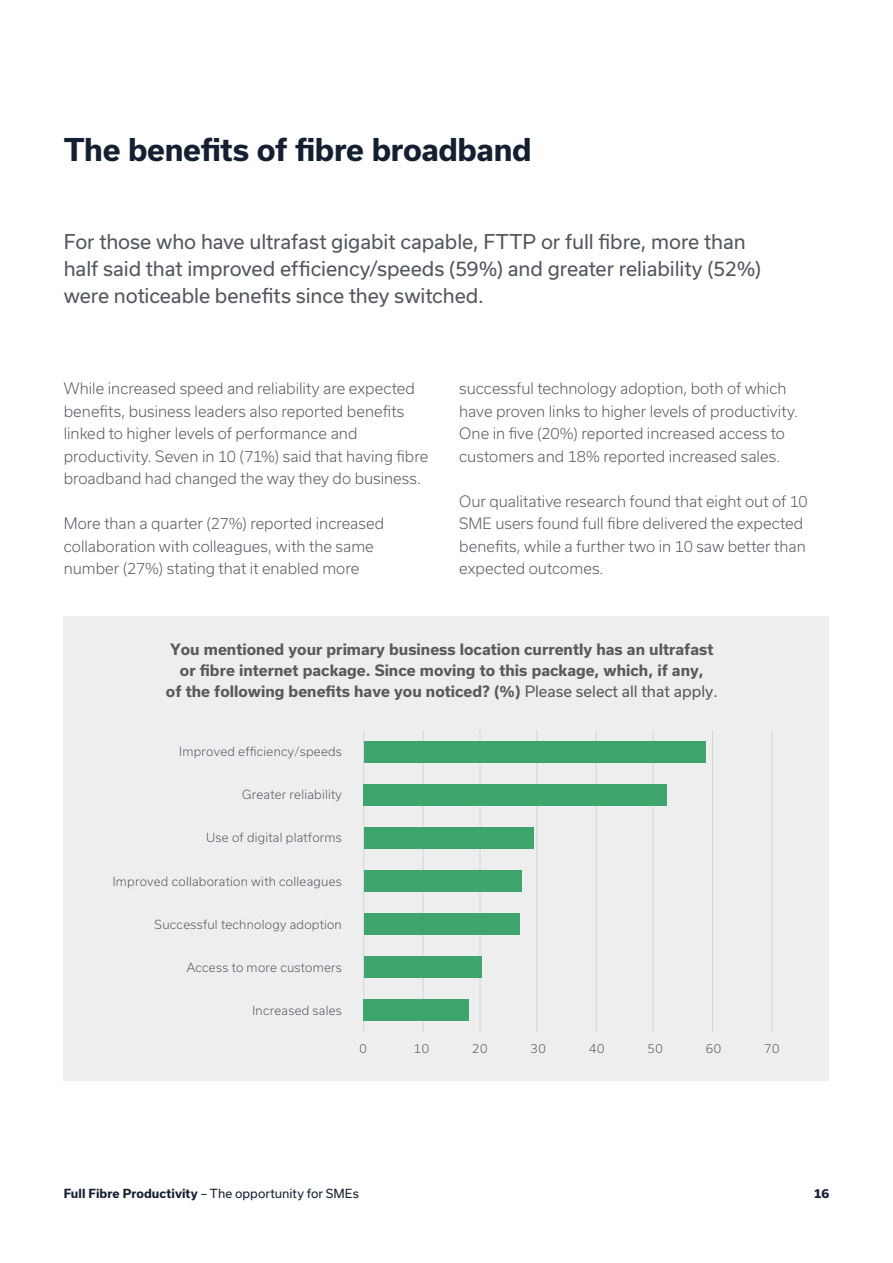
<style>
.page{position:relative;width:893px;height:1263px;background:#fff}
.page>*{position:absolute;margin:0;border:0;box-sizing:border-box;transform-origin:0 0}
.t1{font:700 30px "Usual";letter-spacing:-.015em;color:#142032}
.t2{font:19.5px/27px "Usual";letter-spacing:-.005em;color:#52575e}
.t3{font:300 15px/22.5px "Usual";color:#52575e}
.t4{font:700 15px/21px "Usual";color:#5a5a5a;text-align:center}
.t5{font:300 12px "Usual";letter-spacing:.02em;color:#52575e}
.t6{font:12px "Usual";letter-spacing:.005em;color:#142032}
.t7{font:800 12px "Usual";color:#142032}
.s1{font-weight:400}
.s2{font-weight:700}
</style>
<div class="page">
<div style="left:64px;top:617px;width:765px;height:464px;background:#eeeeef"></div>
<hr style="left:423px;top:730px;width:1px;height:302px;background:#d4d5d7">
<hr style="left:479px;top:730px;width:1px;height:302px;background:#d4d5d7">
<hr style="left:536px;top:730px;width:1px;height:302px;background:#d4d5d7">
<hr style="left:596px;top:730px;width:1px;height:302px;background:#d4d5d7">
<hr style="left:771px;top:730px;width:1px;height:302px;background:#d4d5d7">
<hr style="left:653px;top:730px;width:1px;height:302px;background:#d4d5d7">
<hr style="left:712px;top:730px;width:1px;height:302px;background:#d4d5d7">
<hr style="left:363px;top:730px;width:1px;height:302px;background:#d4d5d7">
<div style="left:364px;top:1000px;width:105px;height:21px;background:#3ea66c"></div>
<div style="left:364px;top:957px;width:117px;height:21px;background:#3ea66c"></div>
<div style="left:364px;top:914px;width:156px;height:21px;background:#3ea66c"></div>
<div style="left:364px;top:870px;width:157px;height:22px;background:#3ea66c"></div>
<div style="left:364px;top:827px;width:170px;height:22px;background:#3ea66c"></div>
<div style="left:364px;top:784px;width:303px;height:21px;background:#3ea66c"></div>
<div style="left:364px;top:741px;width:341px;height:21px;background:#3ea66c"></div>
<h1 class="t1" style="left:64px;top:132px;width:469px">The benefits of fibre broadband</h1>
<h2 class="t2" style="left:64px;top:228px;width:699px">For those who have ultrafast gigabit capable, FTTP or full fibre, more than half said that improved efficiency/speeds (59%) and greater reliability (52%) were noticeable benefits since they switched.</h2>
<p class="t3" style="left:64px;top:377px;width:366px">While increased speed and reliability are expected benefits, business leaders also reported benefits linked to higher levels of performance and productivity. Seven in 10 (71%) said that having fibre broadband had changed the way they do business.</p>
<p class="t3" style="left:64px;top:512px;width:322px">More than a quarter (27%) reported increased collaboration with colleagues, with the same number (27%) stating that it enabled more</p>
<p class="t3" style="left:459px;top:377px;width:340px">successful technology adoption, both of which have proven links to higher levels of productivity.<br>One in five (20%) reported increased access to customers and 18% reported increased sales.</p>
<p class="t3" style="left:459px;top:490px;width:350px">Our qualitative research found that eight out of 10<br>SME users found full fibre delivered the expected benefits, while a further two in 10 saw better than expected outcomes.</p>
<p class="t4" style="left:166px;top:639px;width:553px">You mentioned your primary business location currently has an ultrafast or fibre internet package. Since moving to this package, which, if any,<br>of the following benefits have you noticed? (%) <span class="s1">Please select all that apply.</span></p>
<p class="t5" style="left:179px;top:744px;width:164px">Improved efficiency/speeds</p>
<p class="t5" style="left:242px;top:788px;width:101px">Greater reliability</p>
<p class="t5" style="left:206px;top:831px;width:137px">Use of digital platforms</p>
<p class="t5" style="left:113px;top:874px;width:231px">Improved collaboration with colleagues</p>
<p class="t5" style="left:155px;top:917px;width:189px">Successful technology adoption</p>
<p class="t5" style="left:187px;top:960px;width:157px">Access to more customers</p>
<p class="t5" style="left:252px;top:1004px;width:91px">Increased sales</p>
<p class="t5" style="left:359px;top:1042px;width:9px">0</p>
<p class="t5" style="left:414px;top:1042px;width:17px">10</p>
<p class="t5" style="left:472px;top:1042px;width:17px">20</p>
<p class="t5" style="left:531px;top:1042px;width:17px">30</p>
<p class="t5" style="left:589px;top:1042px;width:17px">40</p>
<p class="t5" style="left:647px;top:1042px;width:17px">50</p>
<p class="t5" style="left:706px;top:1042px;width:17px">60</p>
<p class="t5" style="left:764px;top:1042px;width:17px">70</p>
<p class="t6" style="left:64px;top:1186px;width:297px"><span class="s2">Full Fibre Productivity</span> – The opportunity for SMEs</p>
<p class="t7" style="left:814px;top:1186px;width:17px">16</p>
</div>
